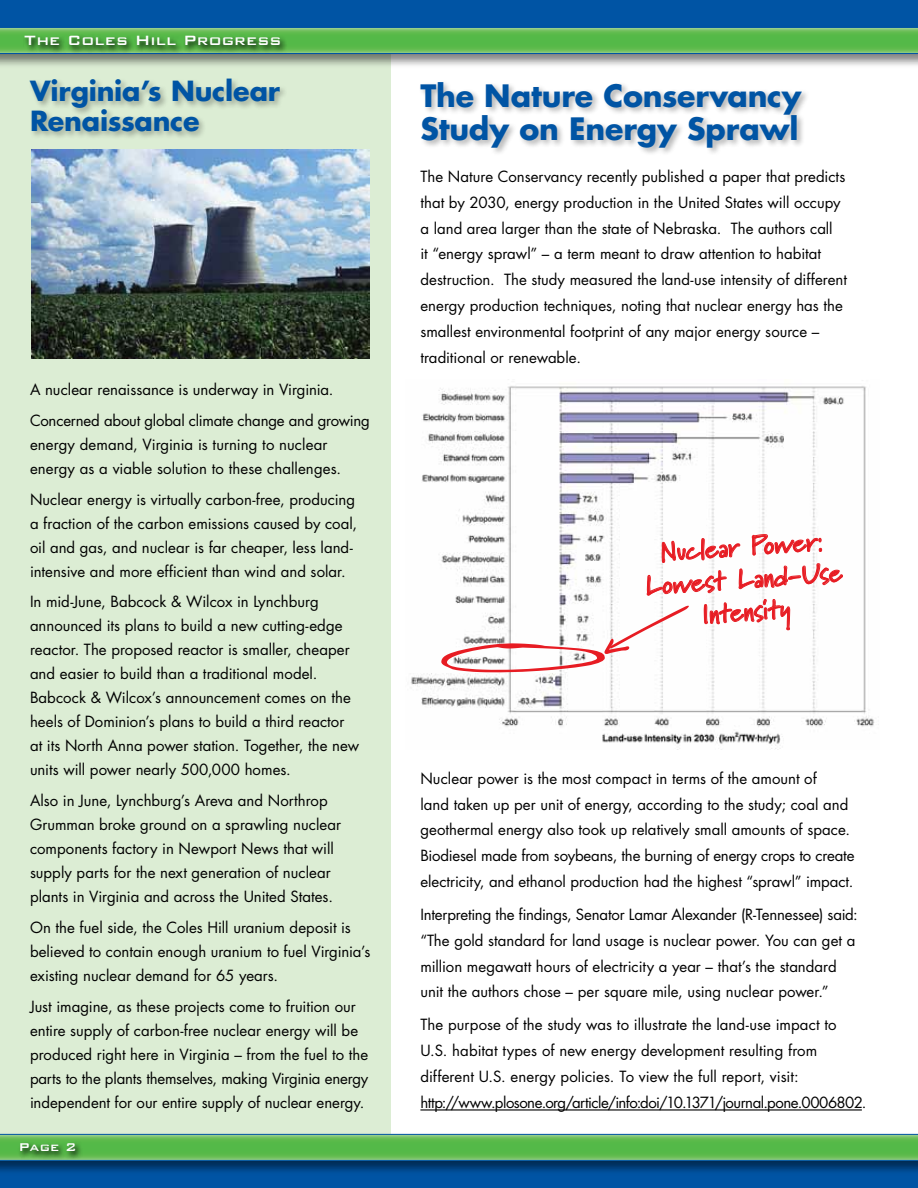
<style>
.page{position:relative;width:918px;height:1188px;background:#fff}
.page>*{position:absolute;margin:0;border:0;box-sizing:border-box;transform-origin:0 0}
.t1{font:700 30px/33px "Futura";letter-spacing:-.005em;color:#0054a4}
.t2{font:700 27px/30px "Futura";letter-spacing:-.01em;color:#0054a4}
.t3{font:700 26.1px/32.5px "Marydale";color:#e71c23;text-align:center}
.t4{font:500 18px "Bank Gothic";letter-spacing:.01em;color:#fff}
.t5{font:15px/24px "Futura";color:#000}
.t6{font:500 15px "Bank Gothic";color:#fff}
</style>
<div class="page">
<div style="left:0;top:0;width:918px;height:46px;background:#0054a4"></div>
<div style="left:0;top:1138px;width:918px;height:50px;background:#0054a4"></div>
<div style="left:0;top:37px;width:390px;height:1109px;background:#dcedd4"></div>
<div style="left:0;top:25px;width:918px;height:44px;background:#000;opacity:.5"></div>
<svg style="left:0;top:27px;width:918px;height:27px;background:#5cb45b"></svg>
<div style="left:0;top:1132px;width:918px;height:43px;background:#000;opacity:.5"></div>
<svg style="left:0;top:1134px;width:918px;height:27px;background:#5bb55a"></svg>
<svg style="left:18px;top:1141px;width:65px;height:19px"></svg>
<svg style="left:22px;top:34px;width:265px;height:20px;background:#4b9a47"></svg>
<div style="left:27px;top:77px;width:260px;height:63px;background:#000;opacity:.3"></div>
<div style="left:418px;top:80px;width:392px;height:76px;background:#000;opacity:.3"></div>
<hr style="left:420px;top:1109px;width:442px;height:2px;background:#000">
<img style="left:31px;top:150px;width:339px;height:208px">
<img style="left:411px;top:386px;width:464px;height:363px">
<svg style="left:441px;top:524px;width:402px;height:149px"></svg>
<p class="t4" style="left:24px;top:26px;width:258px">The Coles Hill Progress</p>
<h2 class="t2" style="left:30px;top:75px;width:252px">Virginia’s Nuclear<br>Renaissance</h2>
<p class="t5" style="left:30px;top:374px;width:341px;line-height:30.8px">A nuclear renaissance is underway in Virginia.<br>Concerned about global climate change and growing</p>
<p class="t5" style="left:30px;top:432px;width:313px">energy demand, Virginia is turning to nuclear energy as a viable solution to these challenges.</p>
<p class="t5" style="left:30px;top:487px;width:329px">Nuclear energy is virtually carbon-free, producing a fraction of the carbon emissions caused by coal, oil and gas, and nuclear is far cheaper, less land&shy;intensive and more efficient than wind and solar.</p>
<p class="t5" style="left:30px;top:590px;width:331px">In mid-June, Babcock &amp; Wilcox in Lynchburg announced its plans to build a new cutting-edge reactor. The proposed reactor is smaller, cheaper and easier to build than a traditional model.<br>Babcock &amp; Wilcox’s announcement comes on the heels of Dominion’s plans to build a third reactor at its North Anna power station. Together, the new units will power nearly 500,000 homes.</p>
<p class="t5" style="left:30px;top:788px;width:313px">Also in June, Lynchburg’s Areva and Northrop Grumman broke ground on a sprawling nuclear components factory in Newport News that will supply parts for the next generation of nuclear plants in Virginia and across the United States.</p>
<p class="t5" style="left:30px;top:915px;width:342px">On the fuel side, the Coles Hill uranium deposit is believed to contain enough uranium to fuel Virginia’s existing nuclear demand for 65 years.</p>
<p class="t5" style="left:30px;top:994px;width:340px">Just imagine, as these projects come to fruition our entire supply of carbon-free nuclear energy will be produced right here in Virginia – from the fuel to the parts to the plants themselves, making Virginia energy independent for our entire supply of nuclear energy.</p>
<p class="t6" style="left:18px;top:1136px;width:60px">Page 2</p>
<h1 class="t1" style="left:420px;top:78px;width:383px">The Nature Conservancy<br>Study on Energy Sprawl</h1>
<p class="t5" style="left:420px;top:163px;width:428px;line-height:25.8px">The Nature Conservancy recently published a paper that predicts that by 2030, energy production in the United States will occupy a land area larger than the state of Nebraska. The authors call<br>it “energy sprawl” – a term meant to draw attention to habitat destruction. The study measured the land-use intensity of different energy production techniques, noting that nuclear energy has the smallest environmental footprint of any major energy source – traditional or renewable.</p>
<h3 class="t3" style="left:643px;top:537px;width:198px;rotate:-4deg">Nuclear Power:<br>Lowest Land-Use<br>Intensity</h3>
<p class="t5" style="left:420px;top:765px;width:436px;line-height:25.8px">Nuclear power is the most compact in terms of the amount of<br>land taken up per unit of energy, according to the study; coal and geothermal energy also took up relatively small amounts of space.<br>Biodiesel made from soybeans, the burning of energy crops to create electricity, and ethanol production had the highest “sprawl” impact.</p>
<p class="t5" style="left:420px;top:901px;width:439px;line-height:25.8px">Interpreting the findings, Senator Lamar Alexander (R-Tennessee) said: “The gold standard for land usage is nuclear power. You can get a million megawatt hours of electricity a year – that’s the standard unit the authors chose – per square mile, using nuclear power.”</p>
<p class="t5" style="left:420px;top:1011px;width:448px;line-height:25.8px">The purpose of the study was to illustrate the land-use impact to U.S. habitat types of new energy development resulting from different U.S. energy policies. To view the full report, visit: http://www.plosone.org/article/info:doi/10.1371/journal.pone.0006802.</p>
</div>
